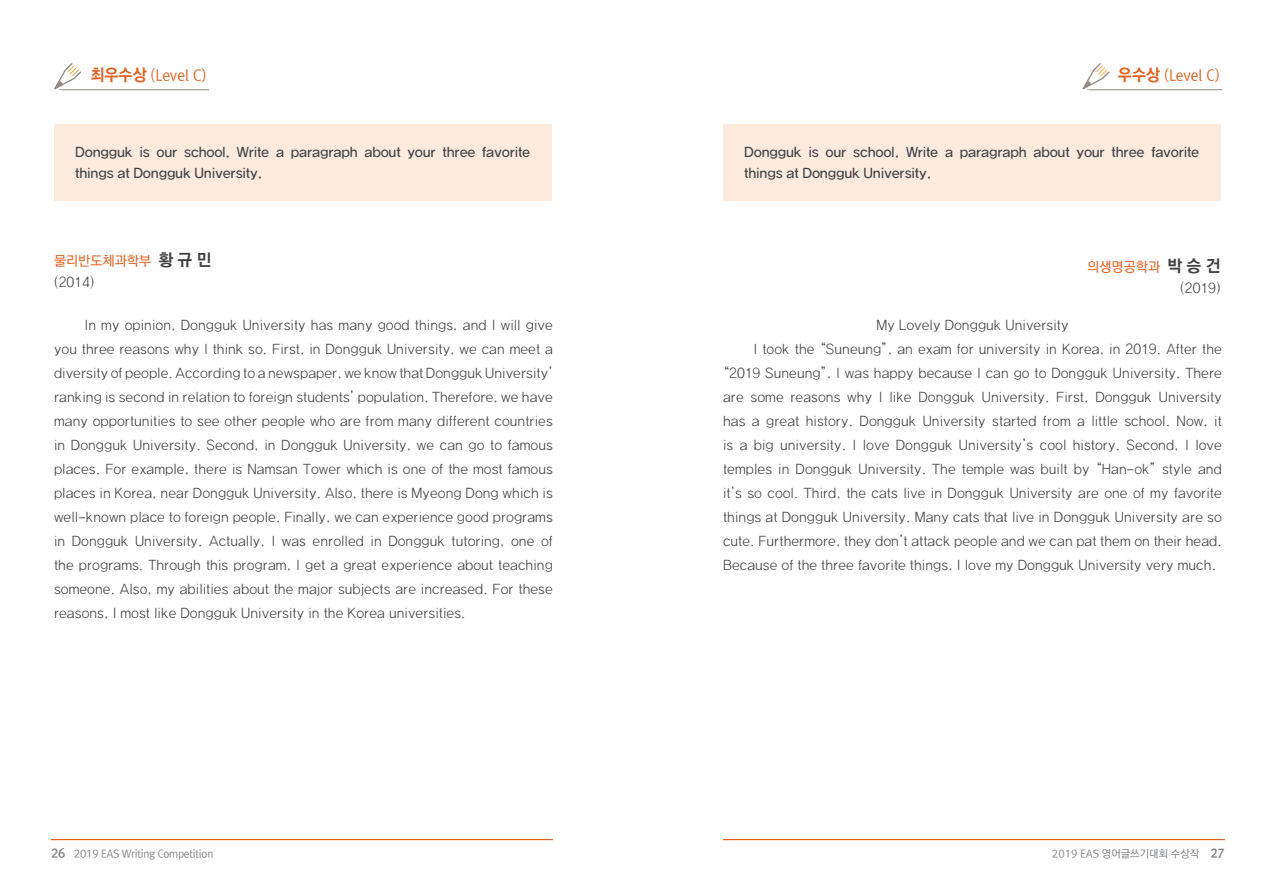
<style>
.page{position:relative;width:1276px;height:893px;background:#fff}
.page>*{position:absolute;margin:0;border:0;box-sizing:border-box;transform-origin:0 0}
.t1{font:15px "Rix Go M";color:#e56020;scale:.95 1}
.t2{font:13.5px/24px "Yoon Gothic L";color:#414042;text-align:justify;scale:.96 1}
.t3{font:13.5px/21px "Yoon Gothic M";letter-spacing:-.02em;color:#414042}
.t4{font:13.5px "Rix Go M";color:#e56020}
.t5{font:10.5px "Rix Go M";letter-spacing:-.02em;color:#808285}
.t6{font:10.5px "Rix Go M";color:#808285}
.s1{font-family:"Rix Go EB";font-size:16.5px}
.s2{font-family:"Rix Go EB";font-size:16.5px;color:#414042}
.s3{font-family:"Rix Go EB";font-size:12px}
</style>
<div class="page">
<hr style="left:51px;top:839px;width:502px;height:1px;background:#e56020">
<hr style="left:723px;top:839px;width:502px;height:1px;background:#e56020">
<div style="left:54px;top:124px;width:497px;height:77px;background:#fceadd"></div>
<svg style="left:54px;top:63px;width:154px;height:27px"></svg>
<div style="left:723px;top:124px;width:497px;height:77px;background:#fceadd"></div>
<svg style="left:1082px;top:63px;width:140px;height:27px"></svg>
<p class="t1" style="left:90px;top:67px;width:123px"><span class="s1">최우수상</span> (Level C)</p>
<p class="t3" style="left:75px;top:140px;width:456px">Dongguk is our school. Write a paragraph about your three favorite things at Dongguk University.</p>
<p class="t4" style="left:54px;top:252px;width:159px">물리반도체과학부 <span class="s2">황 규 민</span></p>
<p class="t2" style="left:54px;top:268px;width:44px">(2014)</p>
<p class="t2" style="left:54px;top:311px;width:521px;text-indent:31px">In my opinion, Dongguk University has many good things, and I will give you three reasons why I think so. First, in Dongguk University, we can meet a diversity of people. According to a newspaper, we know that Dongguk University’ ranking is second in relation to foreign students’ population. Therefore, we have many opportunities to see other people who are from many different countries in Dongguk University. Second, in Dongguk University, we can go to famous places. For example, there is Namsan Tower which is one of the most famous places in Korea, near Dongguk University. Also, there is Myeong Dong which is well-known place to foreign people. Finally, we can experience good programs in Dongguk University. Actually, I was enrolled in Dongguk tutoring, one of the programs. Through this program, I get a great experience about teaching someone. Also, my abilities about the major subjects are increased. For these reasons, I most like Dongguk University in the Korea universities.</p>
<p class="t1" style="left:1118px;top:67px;width:109px"><span class="s1">우수상</span> (Level C)</p>
<p class="t3" style="left:744px;top:140px;width:456px">Dongguk is our school. Write a paragraph about your three favorite things at Dongguk University.</p>
<p class="t4" style="left:1087px;top:258px;width:135px">의생명공학과 <span class="s2">박 승 건</span></p>
<p class="t2" style="left:1180px;top:274px;width:44px">(2019)</p>
<p class="t2" style="left:876px;top:311px;width:202px">My Lovely Dongguk University</p>
<p class="t2" style="left:753px;top:335px;width:489px">I took the “Suneung”, an exam for university in Korea, in 2019. After the</p>
<p class="t2" style="left:723px;top:359px;width:521px">“2019 Suneung”, I was happy because I can go to Dongguk University. There</p>
<p class="t2" style="left:723px;top:383px;width:521px">are some reasons why I like Dongguk University. First, Dongguk University</p>
<p class="t2" style="left:723px;top:407px;width:521px">has a great history. Dongguk University started from a little school. Now, it</p>
<p class="t2" style="left:723px;top:431px;width:521px">is a big university. I love Dongguk University’s cool history. Second, I love</p>
<p class="t2" style="left:723px;top:455px;width:521px">temples in Dongguk University. The temple was built by “Han-ok” style and</p>
<p class="t2" style="left:723px;top:479px;width:521px">it’s so cool. Third, the cats live in Dongguk University are one of my favorite</p>
<p class="t2" style="left:723px;top:503px;width:521px">things at Dongguk University. Many cats that live in Dongguk University are so</p>
<p class="t2" style="left:723px;top:527px;width:521px">cute. Furthermore, they don’t attack people and we can pat them on their head.</p>
<p class="t2" style="left:723px;top:551px;width:515px">Because of the three favorite things, I love my Dongguk University very much.</p>
<p class="t5" style="left:51px;top:847px;width:164px"><span class="s3">26</span> 2019 EAS Writing Competition</p>
<p class="t6" style="left:1052px;top:847px;width:174px">2019 EAS 영어글쓰기대회 수상작 <span class="s3">27</span></p>
</div>
